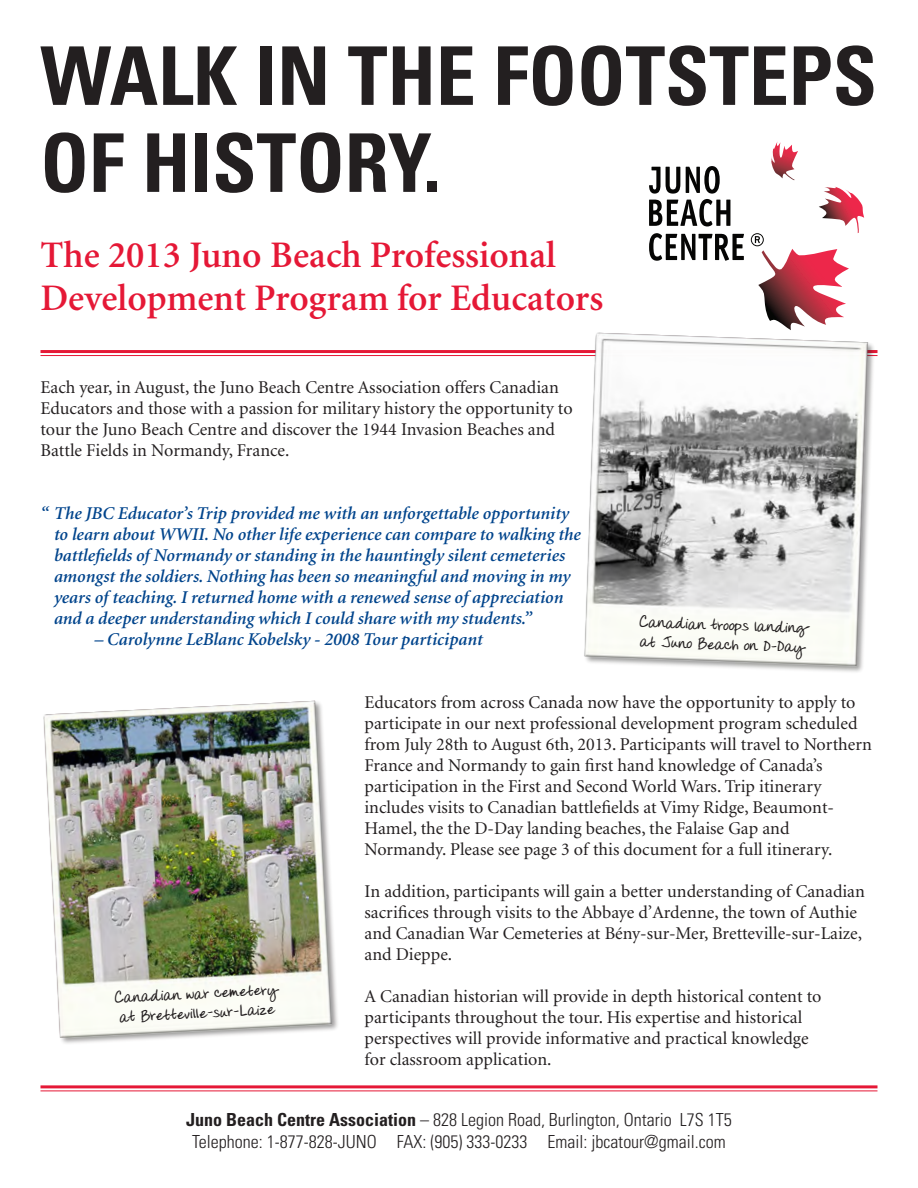
<style>
.page{position:relative;width:918px;height:1188px;background:#fff}
.page>*{position:absolute;margin:0;border:0;box-sizing:border-box;transform-origin:0 0}
.t1{font:700 condensed 81px/87px "Univers";color:#231f20}
.t2{font:600 37.5px/43.5px "Minion";color:#e51836}
.t3{font:18px/21px "Minion";color:#231f20}
.t4{font:italic 600 18px/21px "Minion";color:#01448c}
.t5{font:300 condensed 18px "Univers";color:#231f20}
.t6{font:700 16.5px/19.5px "Donnys Hand";color:#231f20}
.s1{font-weight:700}
</style>
<div class="page">
<hr style="left:40px;top:1085px;width:837px;height:3px;background:#e51836">
<hr style="left:40px;top:1090px;width:837px;height:1px;background:#e51836">
<hr style="left:40px;top:350px;width:838px;height:3px;background:#e51836">
<hr style="left:40px;top:355px;width:838px;height:1px;background:#e51836">
<svg style="left:649px;top:166px;width:81px;height:60px"></svg>
<svg style="left:649px;top:233px;width:95px;height:28px"></svg>
<svg style="left:751px;top:142px;width:114px;height:163px"></svg>
<img style="left:584px;top:305px;width:294px;height:367px">
<img style="left:43px;top:700px;width:295px;height:344px">
<p class="t1" style="left:40px;top:31px;width:838px">WALK IN THE FOOTSTEPS<br>OF HISTORY.</p>
<p class="t2" style="left:40px;top:234px;width:564px">The 2013 Juno Beach Professional<br>Development Program for Educators</p>
<p class="t3" style="left:40px;top:377px;width:534px">Each year, in August, the Juno Beach Centre Association offers Canadian Educators and those with a passion for military history the opportunity to tour the Juno Beach Centre and discover the 1944 Invasion Beaches and Battle Fields in Normandy, France.</p>
<p class="t4" style="left:54px;top:503px;width:528px;text-indent:-14px">“ The JBC Educator’s Trip provided me with an unforgettable opportunity to learn about WWII. No other life experience can compare to walking the battlefields of Normandy or standing in the hauntingly silent cemeteries amongst the soldiers. Nothing has been so meaningful and moving in my years of teaching. I returned home with a renewed sense of appreciation and a deeper understanding which I could share with my students.”</p>
<p class="t4" style="left:94px;top:629px;width:390px">– Carolynne LeBlanc Kobelsky - 2008 Tour participant</p>
<p class="t6" style="left:639px;top:613px;width:171px;rotate:2deg">Canadian troops landing at Juno Beach on D-Day</p>
<p class="t6" style="left:113px;top:989px;width:166px;rotate:-3deg">Canadian war cemetery</p>
<p class="t6" style="left:119px;top:1008px;width:157px;rotate:-3deg">at Bretteville-sur-Laize</p>
<p class="t3" style="left:364px;top:692px;width:509px">Educators from across Canada now have the opportunity to apply to participate in our next professional development program scheduled from July 28th to August 6th, 2013. Participants will travel to Northern France and Normandy to gain first hand knowledge of Canada’s participation in the First and Second World Wars. Trip itinerary includes visits to Canadian battlefields at Vimy Ridge, Beaumont-Hamel, the the D-Day landing beaches, the Falaise Gap and Normandy. Please see page 3 of this document for a full itinerary.</p>
<p class="t3" style="left:364px;top:881px;width:502px">In addition, participants will gain a better understanding of Canadian sacrifices through visits to the Abbaye d’Ardenne, the town of Authie and Canadian War Cemeteries at Bény-sur-Mer, Bretteville-sur-Laize, and Dieppe.</p>
<p class="t3" style="left:364px;top:986px;width:459px">A Canadian historian will provide in depth historical content to participants throughout the tour. His expertise and historical perspectives will provide informative and practical knowledge for classroom application.</p>
<p class="t5" style="left:186px;top:1109px;width:547px"><span class="s1">Juno Beach Centre Association</span> – 828 Legion Road, Burlington, Ontario L7S 1T5</p>
<p class="t5" style="left:192px;top:1130px;width:535px">Telephone: 1-877-828-JUNO FAX: (905) 333-0233 Email: jbcatour@gmail.com</p>
</div>
